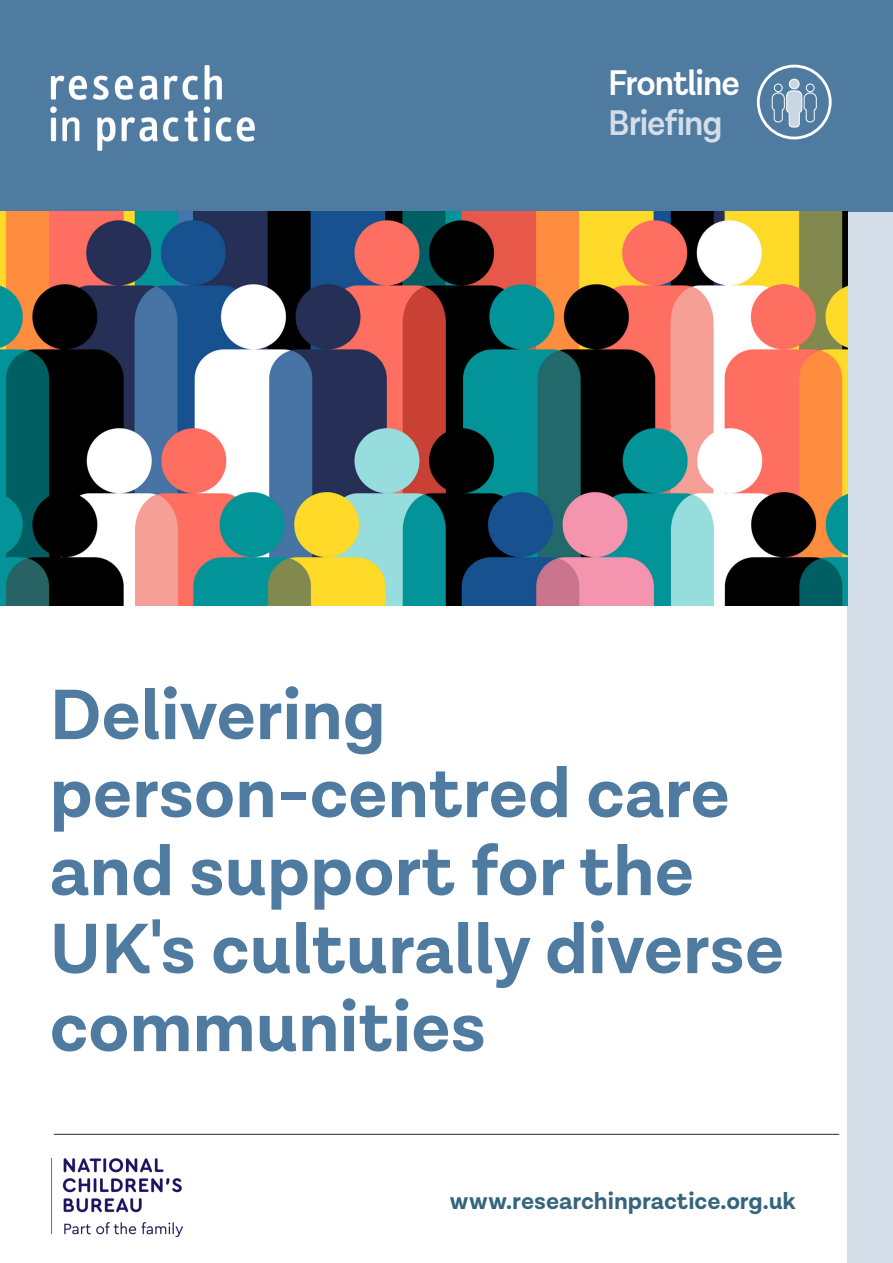
<style>
.page{position:relative;width:893px;height:1263px;background:#fff}
.page>*{position:absolute;margin:0;border:0;box-sizing:border-box;transform-origin:0 0}
.t1{font:700 72px/78px "Lota Grotesque Alt 1";color:#4f7ba1}
.RiP_Last_Bullet{font:600 36px "Lota Grotesque Alt 1";letter-spacing:-.03em;color:#fff;scale:.94 1}
.RiP_Last_Bullet-2{font:600 36px "Lota Grotesque Alt 1";letter-spacing:-.03em;color:#d3dee8;scale:.94 1}
.Adults_Sub_heading{font:700 24px "Lota Grotesque Alt 1";color:#35657c}
</style>
<div class="page">
<div style="left:847px;top:0;width:46px;height:1263px;background:#d3dee8"></div>
<div style="left:0;top:0;width:893px;height:212px;background:#4f7ba1"></div>
<img style="left:51px;top:65px;width:203px;height:86px">
<div style="left:757px;top:65px;width:75px;height:74px;border:3px solid #fff;border-radius:50%"></div>
<div style="left:789px;top:79px;width:10px;height:10px;background:#cad7e3;border-radius:50%"></div>
<div style="left:789px;top:79px;width:10px;height:10px;border:1px solid #fff;border-radius:50%"></div>
<svg style="left:772px;top:84px;width:45px;height:44px"></svg>
<img style="left:1px;top:212px;width:846px;height:393px">
<hr style="left:54px;top:1134px;width:785px;height:1px;background:#444">
<img style="left:51px;top:1158px;width:132px;height:78px">
<p class="RiP_Last_Bullet" style="left:608px;top:63px;width:142px">Frontline</p>
<p class="RiP_Last_Bullet-2" style="left:608px;top:103px;width:123px">Briefing</p>
<p class="t1" style="left:50px;top:678px;width:736px">Delivering person-centred care and support for the<br>UK's culturally diverse communities</p>
<p class="Adults_Sub_heading" style="left:450px;top:1187px;width:347px">www.researchinpractice.org.uk</p>
</div>
